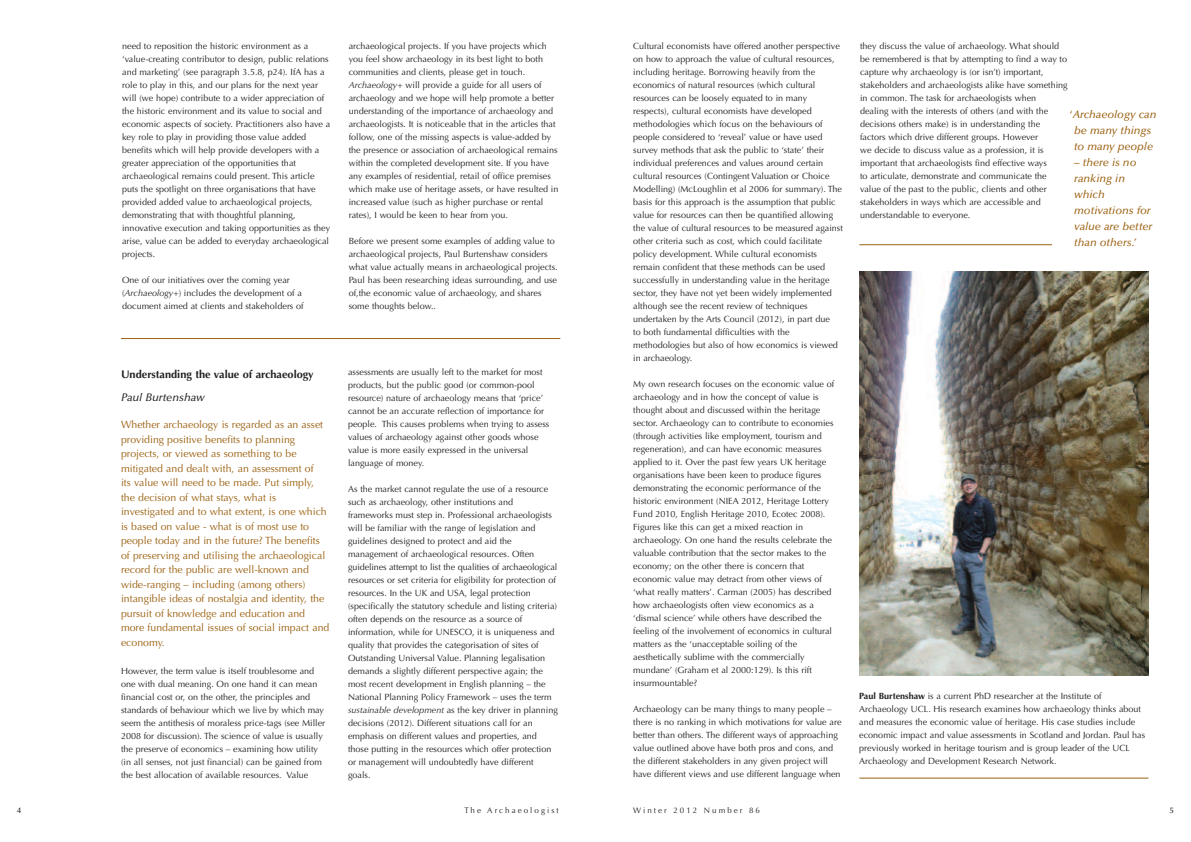
<style>
.page{position:relative;width:1191px;height:842px;background:#fff}
.page>*{position:absolute;margin:0;border:0;box-sizing:border-box;transform-origin:0 0}
.t1{font:italic 500 11px/16px "Optima";color:#9c6111;text-align:center}
.t2{font:700 11px "Optima";color:#231f20}
.t3{font:italic 500 11px "Optima";color:#231f20}
.t4{font:10.5px/14.5px "Optima";color:#9c6111}
.t5{font:9px/13px "Optima";color:#231f20}
.t6{font:8px "Optima";letter-spacing:.255em;color:#231f20}
.t7{font:500 8px "Optima";color:#231f20}
.s1{font-style:italic}
.s2{font-style:normal}
.s3{font-weight:700}
</style>
<div class="page">
<img style="left:859px;top:271px;width:289px;height:404px">
<hr style="left:859px;top:245px;width:289px;height:1px;background:#9c6111">
<hr style="left:121px;top:338px;width:439px;height:1px;background:#9c6111">
<div style="left:1052px;top:107px;width:122px;height:150px;background:#fff"></div>
<hr style="left:859px;top:778px;width:289px;height:1px;background:#9c6111">
<p class="t5" style="left:122px;top:41px;width:209px">need to reposition the historic environment as a ‘value-creating contributor to design, public relations and marketing’ (see paragraph 3.5.8, p24). IfA has a role to play in this, and our plans for the next year will (we hope) contribute to a wider appreciation of the historic environment and its value to social and economic aspects of society. Practitioners also have a key role to play in providing those value added benefits which will help provide developers with a greater appreciation of the opportunities that archaeological remains could present. This article puts the spotlight on three organisations that have provided added value to archaeological projects, demonstrating that with thoughtful planning, innovative execution and taking opportunities as they arise, value can be added to everyday archaeological projects.</p>
<p class="t5" style="left:122px;top:275px;width:183px">One of our initiatives over the coming year (<span class="s1">Archaeology+</span>) includes the development of a document aimed at clients and stakeholders of</p>
<p class="t5" style="left:349px;top:41px;width:211px">archaeological projects. If you have projects which you feel show archaeology in its best light to both communities and clients, please get in touch.<br><span class="s1">Archaeology+</span> will provide a guide for all users of archaeology and we hope will help promote a better understanding of the importance of archaeology and archaeologists. It is noticeable that in the articles that follow, one of the missing aspects is value-added by the presence or association of archaeological remains within the completed development site. If you have any examples of residential, retail of office premises which make use of heritage assets, or have resulted in increased value (such as higher purchase or rental rates), I would be keen to hear from you.</p>
<p class="t5" style="left:349px;top:236px;width:210px">Before we present some examples of adding value to archaeological projects, Paul Burtenshaw considers what value actually means in archaeological projects.<br>Paul has been researching ideas surrounding, and use of,the economic value of archaeology, and shares some thoughts below..</p>
<p class="t2" style="left:121px;top:370px;width:194px">Understanding the value of archaeology</p>
<p class="t3" style="left:121px;top:393px;width:85px">Paul Burtenshaw</p>
<p class="t4" style="left:121px;top:418px;width:210px">Whether archaeology is regarded as an asset providing positive benefits to planning projects, or viewed as something to be mitigated and dealt with, an assessment of<br>its value will need to be made. Put simply, the decision of what stays, what is investigated and to what extent, is one which is based on value - what is of most use to people today and in the future? The benefits of preserving and utilising the archaeological record for the public are well-known and wide-ranging – including (among others) intangible ideas of nostalgia and identity, the pursuit of knowledge and education and more fundamental issues of social impact and economy.</p>
<p class="t5" style="left:121px;top:665px;width:206px">However, the term value is itself troublesome and one with dual meaning. On one hand it can mean financial cost or, on the other, the principles and standards of behaviour which we live by which may seem the antithesis of moraless price-tags (see Miller 2008 for discussion). The science of value is usually the preserve of economics – examining how utility (in all senses, not just financial) can be gained from the best allocation of available resources. Value</p>
<p class="t5" style="left:348px;top:367px;width:203px">assessments are usually left to the market for most products, but the public good (or common-pool resource) nature of archaeology means that ‘price’ cannot be an accurate reflection of importance for people. This causes problems when trying to assess values of archaeology against other goods whose value is more easily expressed in the universal language of money.</p>
<p class="t5" style="left:348px;top:484px;width:211px">As the market cannot regulate the use of a resource such as archaeology, other institutions and frameworks must step in. Professional archaeologists will be familiar with the range of legislation and guidelines designed to protect and aid the management of archaeological resources. Often guidelines attempt to list the qualities of archaeological resources or set criteria for eligibility for protection of resources. In the UK and USA, legal protection (specifically the statutory schedule and listing criteria) often depends on the resource as a source of information, while for UNESCO, it is uniqueness and quality that provides the categorisation of sites of Outstanding Universal Value. Planning legalisation demands a slightly different perspective again; the most recent development in English planning – the National Planning Policy Framework – uses the term <span class="s1">sustainable development</span> as the key driver in planning decisions (2012). Different situations call for an emphasis on different values and properties, and those putting in the resources which offer protection or management will undoubtedly have different goals.</p>
<p class="t7" style="left:17px;top:807px;width:5px">4</p>
<p class="t6" style="left:464px;top:807px;width:96px">The Archaeologist</p>
<p class="t5" style="left:633px;top:41px;width:211px">Cultural economists have offered another perspective on how to approach the value of cultural resources, including heritage. Borrowing heavily from the economics of natural resources (which cultural resources can be loosely equated to in many respects), cultural economists have developed methodologies which focus on the behaviours of people considered to ‘reveal’ value or have used survey methods that ask the public to ‘state’ their individual preferences and values around certain cultural resources (Contingent Valuation or Choice Modelling) (McLoughlin et al 2006 for summary). The basis for this approach is the assumption that public value for resources can then be quantified allowing the value of cultural resources to be measured against other criteria such as cost, which could facilitate policy development. While cultural economists remain confident that these methods can be used successfully in understanding value in the heritage sector, they have not yet been widely implemented although see the recent review of techniques undertaken by the Arts Council (2012), in part due<br>to both fundamental difficulties with the methodologies but also of how economics is viewed in archaeology.</p>
<p class="t5" style="left:633px;top:379px;width:202px">My own research focuses on the economic value of archaeology and in how the concept of value is thought about and discussed within the heritage sector. Archaeology can to contribute to economies (through activities like employment, tourism and regeneration), and can have economic measures applied to it. Over the past few years UK heritage organisations have been keen to produce figures demonstrating the economic performance of the historic environment (NIEA 2012, Heritage Lottery Fund 2010, English Heritage 2010, Ecotec 2008).<br>Figures like this can get a mixed reaction in archaeology. On one hand the results celebrate the valuable contribution that the sector makes to the economy; on the other there is concern that economic value may detract from other views of ‘what really matters’. Carman (2005) has described how archaeologists often view economics as a ‘dismal science’ while others have described the feeling of the involvement of economics in cultural matters as the ‘unacceptable soiling of the aesthetically sublime with the commercially mundane’ (Graham et al 2000:129). Is this rift insurmountable?</p>
<p class="t5" style="left:633px;top:704px;width:210px">Archaeology can be many things to many people – there is no ranking in which motivations for value are better than others. The different ways of approaching value outlined above have both pros and cons, and the different stakeholders in any given project will have different views and use different language when</p>
<p class="t5" style="left:860px;top:41px;width:209px">they discuss the value of archaeology. What should be remembered is that by attempting to find a way to capture why archaeology is (or isn’t) important, stakeholders and archaeologists alike have something in common. The task for archaeologists when<br>dealing with the interests of others (and with the decisions others make) is in understanding the factors which drive different groups. However<br>we decide to discuss value as a profession, it is important that archaeologists find effective ways<br>to articulate, demonstrate and communicate the value of the past to the public, clients and other stakeholders in ways which are accessible and understandable to everyone.</p>
<p class="t1" style="left:1070px;top:107px;width:88px"><span class="s2">‘</span>Archaeology can be many things to many people</p>
<p class="t1" style="left:1074px;top:155px;width:80px;text-align:left">– there is no ranking in which motivations for value are better than others.’</p>
<p class="t5" style="left:859px;top:690px;width:287px"><span class="s3">Paul Burtenshaw</span> is a current PhD researcher at the Institute of Archaeology UCL. His research examines how archaeology thinks about and measures the economic value of heritage. His case studies include economic impact and value assessments in Scotland and Jordan. Paul has previously worked in heritage tourism and is group leader of the UCL Archaeology and Development Research Network.</p>
<p class="t6" style="left:633px;top:807px;width:128px">Winter 2012 Number 86</p>
<p class="t7" style="left:1170px;top:807px;width:5px">5</p>
</div>
